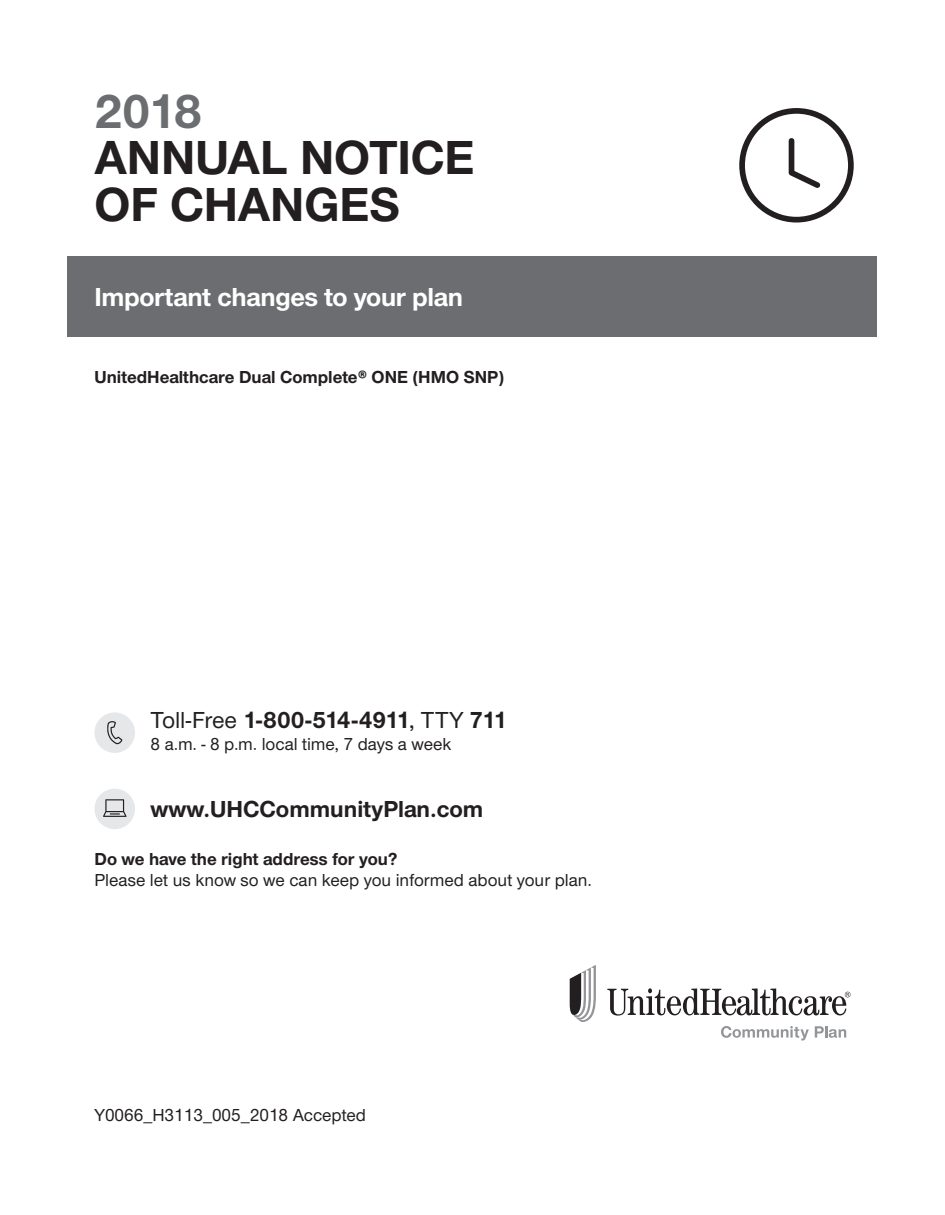
<style>
.page{position:relative;width:945px;height:1215px;background:#fff}
.page>*{position:absolute;margin:0;border:0;box-sizing:border-box;transform-origin:0 0}
.Subhead_17{font:700 49.5px/46.5px "UHC Sans";letter-spacing:-.005em;color:#231f20}
.Subhead_17-2{font:700 49.5px "UHC Sans";color:#6c6d70}
.Subhead_17-3{font:700 27px "UHC Sans";letter-spacing:-.015em;color:#fff}
.Subhead_17-4{font:700 24px "UHC Sans";letter-spacing:-.05em;color:#231f20}
.Subhead_17-5{font:700 24px "UHC Sans";color:#231f20}
.Subhead_17-6{font:500 18px "UHC Sans";color:#231f20}
.t1{font:700 18px "UHC Sans";color:#231f20}
.s1{font-weight:500}
</style>
<div class="page">
<svg style="left:739px;top:108px;width:115px;height:115px"></svg>
<svg style="left:607px;top:988px;width:243px;height:28px"></svg>
<svg style="left:570px;top:965px;width:26px;height:57px"></svg>
<svg style="left:721px;top:1026px;width:88px;height:14px"></svg>
<svg style="left:815px;top:1026px;width:31px;height:12px"></svg>
<div style="left:68px;top:256px;width:810px;height:82px;background:#6c6d70"></div>
<div style="left:94px;top:712px;width:41px;height:41px;background:#e6e7e9;border-radius:50%"></div>
<svg style="left:107px;top:721px;width:15px;height:23px"></svg>
<div style="left:95px;top:789px;width:40px;height:40px;background:#e6e7e9;border-radius:50%"></div>
<svg style="left:103px;top:799px;width:24px;height:18px"></svg>
<p class="Subhead_17-2" style="left:94px;top:78px;width:109px">2018</p>
<p class="Subhead_17" style="left:94px;top:133px;width:382px">ANNUAL NOTICE<br>OF CHANGES</p>
<p class="Subhead_17-3" style="left:94px;top:279px;width:370px">Important changes to your plan</p>
<p class="t1" style="left:94px;top:365px;width:411px">UnitedHealthcare Dual Complete® ONE (HMO SNP)</p>
<p class="Subhead_17-4" style="left:151px;top:704px;width:358px"><span class="s1">Toll-Free</span> 1-800-514-4911<span class="s1">, TTY</span> 711</p>
<p class="Subhead_17-6" style="left:151px;top:732px;width:302px">8 a.m. - 8 p.m. local time, 7 days a week</p>
<p class="Subhead_17-5" style="left:151px;top:793px;width:334px">www.UHCCommunityPlan.com</p>
<p class="t1" style="left:95px;top:846px;width:305px">Do we have the right address for you?</p>
<p class="Subhead_17-6" style="left:95px;top:868px;width:499px">Please let us know so we can keep you informed about your plan.</p>
<p class="Subhead_17-6" style="left:94px;top:1102px;width:273px">Y0066_H3113_005_2018 Accepted</p>
</div>
